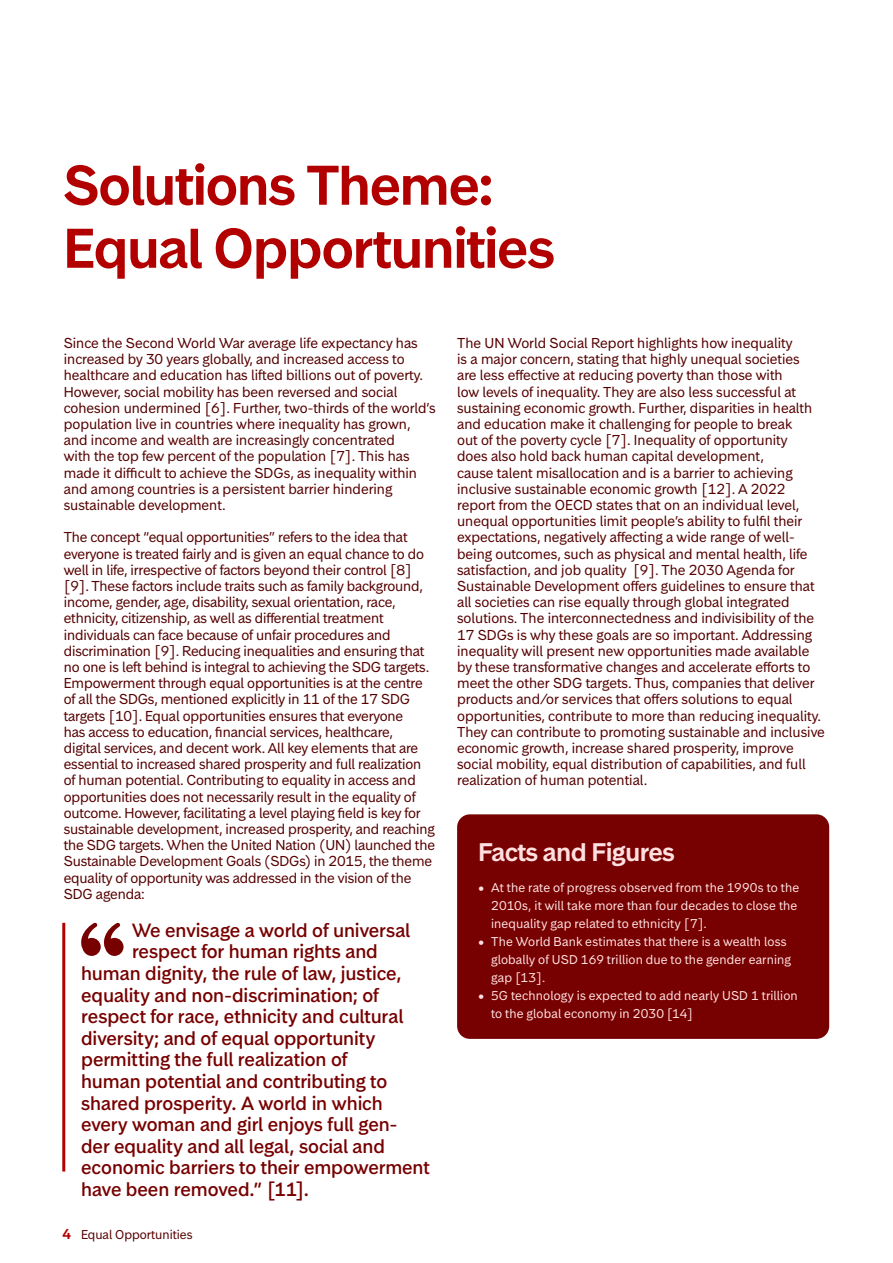
<style>
.page{position:relative;width:893px;height:1263px;background:#fff}
.page>*{position:absolute;margin:0;border:0;box-sizing:border-box;transform-origin:0 0}
.H1_red{font:600 52.5px/63px "Storebrand Display";letter-spacing:-.005em;color:#b20000}
.Fact_box_title_light_red_-_16pt{font:600 24px "Storebrand Display";color:#ffdfdf}
.Intro_Ingress_dark_red_-_12pt{font:500 18px "Storebrand Text";letter-spacing:-.005em;color:#700}
.t1{font:13.5px/16.2px "Storebrand Text";color:#560000}
.t2{font:12px/18px "Storebrand Text";letter-spacing:.01em;color:#ffdfdf}
.t3{font:12px "Storebrand Text";color:#560000}
.s1{font-weight:600;font-size:13.5px;color:#b20000}
</style>
<div class="page">
<svg style="left:81px;top:922px;width:43px;height:34px"></svg>
<hr style="left:62px;top:923px;width:3px;height:248px;background:#b20000">
<div style="left:457px;top:814px;width:372px;height:225px;background:#700;border-radius:13px"></div>
<p class="H1_red" style="left:64px;top:154px;width:492px">Solutions Theme:<br>Equal Opportunities</p>
<p class="t1" style="left:64px;top:335px;width:373px">Since the Second World War average life expectancy has increased by 30 years globally, and increased access to healthcare and education has lifted billions out of poverty.<br>However, social mobility has been reversed and social cohesion undermined [6]. Further, two-thirds of the world’s population live in countries where inequality has grown, and income and wealth are increasingly concentrated<br>with the top few percent of the population [7]. This has made it difficult to achieve the SDGs, as inequality within and among countries is a persistent barrier hindering sustainable development.</p>
<p class="t1" style="left:64px;top:529px;width:373px">The concept “equal opportunities” refers to the idea that everyone is treated fairly and is given an equal chance to do well in life, irrespective of factors beyond their control [8] [9]. These factors include traits such as family background, income, gender, age, disability, sexual orientation, race, ethnicity, citizenship, as well as differential treatment individuals can face because of unfair procedures and discrimination [9]. Reducing inequalities and ensuring that no one is left behind is integral to achieving the SDG targets.<br>Empowerment through equal opportunities is at the centre of all the SDGs, mentioned explicitly in 11 of the 17 SDG targets [10]. Equal opportunities ensures that everyone<br>has access to education, financial services, healthcare,<br>digital services, and decent work. All key elements that are essential to increased shared prosperity and full realization of human potential. Contributing to equality in access and opportunities does not necessarily result in the equality of outcome. However, facilitating a level playing field is key for sustainable development, increased prosperity, and reaching the SDG targets. When the United Nation (UN) launched the Sustainable Development Goals (SDGs) in 2015, the theme equality of opportunity was addressed in the vision of the SDG agenda:</p>
<p class="Intro_Ingress_dark_red_-_12pt" style="left:132px;top:918px;width:280px">We envisage a world of universal</p>
<p class="Intro_Ingress_dark_red_-_12pt" style="left:132px;top:939px;width:247px">respect for human rights and</p>
<p class="Intro_Ingress_dark_red_-_12pt" style="left:81px;top:961px;width:322px">human dignity, the rule of law, justice,</p>
<p class="Intro_Ingress_dark_red_-_12pt" style="left:81px;top:982px;width:299px">equality and non-discrimination; of</p>
<p class="Intro_Ingress_dark_red_-_12pt" style="left:81px;top:1004px;width:324px">respect for race, ethnicity and cultural</p>
<p class="Intro_Ingress_dark_red_-_12pt" style="left:81px;top:1026px;width:296px">diversity; and of equal opportunity</p>
<p class="Intro_Ingress_dark_red_-_12pt" style="left:81px;top:1047px;width:268px">permitting the full realization of</p>
<p class="Intro_Ingress_dark_red_-_12pt" style="left:81px;top:1069px;width:308px">human potential and contributing to</p>
<p class="Intro_Ingress_dark_red_-_12pt" style="left:81px;top:1090px;width:303px">shared prosperity. A world in which</p>
<p class="Intro_Ingress_dark_red_-_12pt" style="left:81px;top:1112px;width:318px">every woman and girl enjoys full gen-</p>
<p class="Intro_Ingress_dark_red_-_12pt" style="left:81px;top:1134px;width:305px">der equality and all legal, social and</p>
<p class="Intro_Ingress_dark_red_-_12pt" style="left:81px;top:1155px;width:350px">economic barriers to their empowerment</p>
<p class="Intro_Ingress_dark_red_-_12pt" style="left:81px;top:1177px;width:229px">have been removed.” [11].</p>
<p class="t3" style="left:62px;top:1226px;width:132px"><span class="s1">4</span> Equal Opportunities</p>
<p class="t1" style="left:457px;top:335px;width:369px">The UN World Social Report highlights how inequality<br>is a major concern, stating that highly unequal societies<br>are less effective at reducing poverty than those with<br>low levels of inequality. They are also less successful at sustaining economic growth. Further, disparities in health and education make it challenging for people to break<br>out of the poverty cycle [7]. Inequality of opportunity<br>does also hold back human capital development,<br>cause talent misallocation and is a barrier to achieving inclusive sustainable economic growth [12]. A 2022 report from the OECD states that on an individual level, unequal opportunities limit people’s ability to fulfil their expectations, negatively affecting a wide range of well&shy;being outcomes, such as physical and mental health, life satisfaction, and job quality [9]. The 2030 Agenda for Sustainable Development offers guidelines to ensure that all societies can rise equally through global integrated solutions. The interconnectedness and indivisibility of the 17 SDGs is why these goals are so important. Addressing inequality will present new opportunities made available by these transformative changes and accelerate efforts to meet the other SDG targets. Thus, companies that deliver products and/or services that offers solutions to equal opportunities, contribute to more than reducing inequality.<br>They can contribute to promoting sustainable and inclusive economic growth, increase shared prosperity, improve social mobility, equal distribution of capabilities, and full realization of human potential.</p>
<p class="Fact_box_title_light_red_-_16pt" style="left:478px;top:836px;width:198px">Facts and Figures</p>
<p class="t2" style="left:491px;top:878px;width:310px;text-indent:-13px">• At the rate of progress observed from the 1990s to the<br>2010s, it will take more than four decades to close the inequality gap related to ethnicity [7].</p>
<p class="t2" style="left:491px;top:932px;width:301px;text-indent:-13px">• The World Bank estimates that there is a wealth loss globally of USD 169 trillion due to the gender earning gap [13].</p>
<p class="t2" style="left:491px;top:986px;width:308px;text-indent:-13px">• 5G technology is expected to add nearly USD 1 trillion to the global economy in 2030 [14]</p>
</div>
